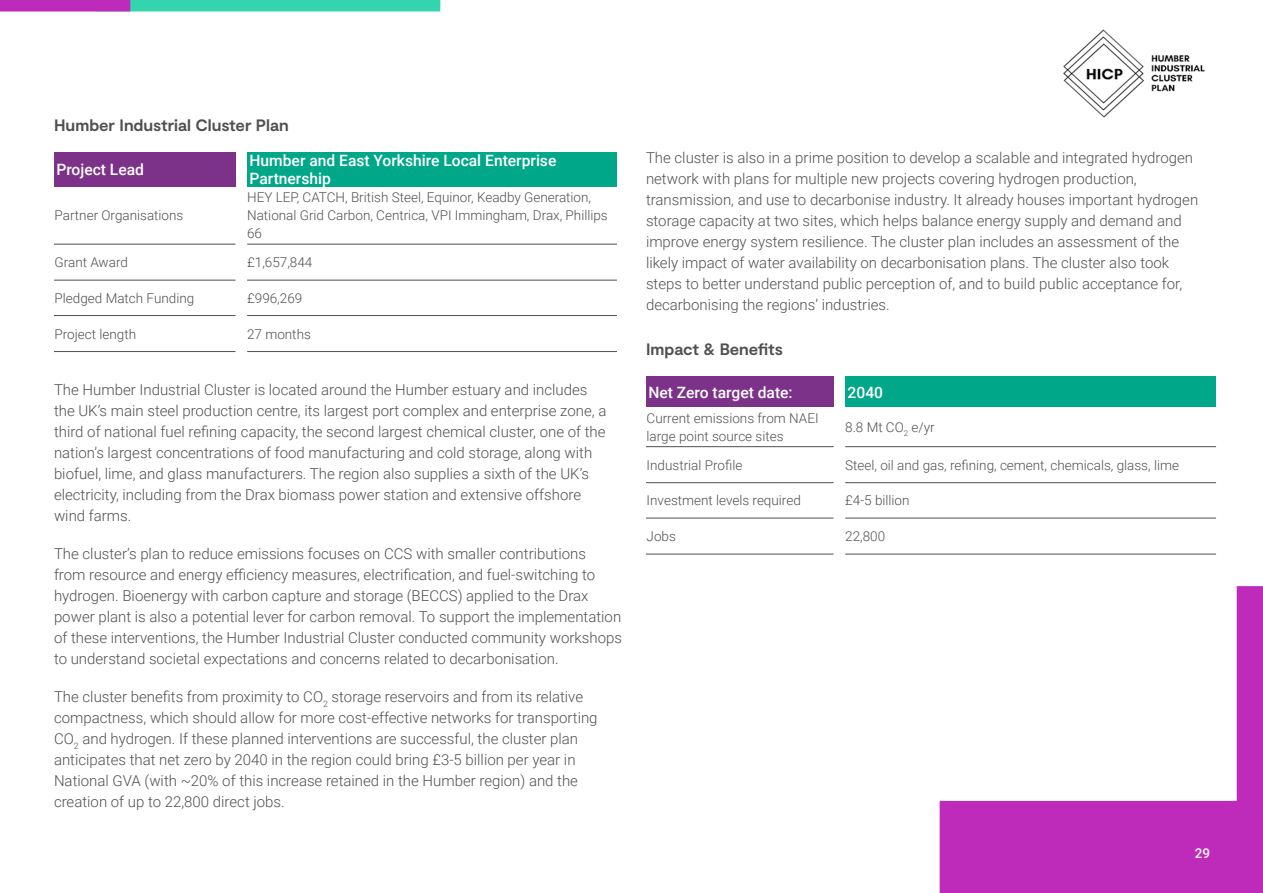
<style>
.page{position:relative;width:1263px;height:893px;background:#fff}
.page>*{position:absolute;margin:0;border:0;box-sizing:border-box;transform-origin:0 0}
.t1{font:700 16.5px "Moderat";letter-spacing:-.005em;color:#505050}
.t2{font:500 15.6px/18px "Roboto";color:#fff}
.t3{font:300 15px/21px "Roboto";color:#505050}
.t4{font:300 13.5px/18px "Roboto";color:#505050}
.t5{font:500 13.5px "Roboto";color:#fdfdfd}
</style>
<div class="page">
<svg style="left:940px;top:586px;width:323px;height:307px"></svg>
<svg style="left:0;top:0;width:440px;height:11px;background:#5ca2b1"></svg>
<img style="left:1063px;top:29px;width:142px;height:89px">
<div style="left:54px;top:152px;width:181px;height:34px;background:#7d328a"></div>
<div style="left:247px;top:152px;width:370px;height:34px;background:#00a788"></div>
<hr style="left:54px;top:244px;width:181px;height:1px;background:#505050">
<hr style="left:247px;top:244px;width:370px;height:1px;background:#505050">
<hr style="left:54px;top:280px;width:181px;height:1px;background:#505050">
<hr style="left:247px;top:280px;width:370px;height:1px;background:#505050">
<hr style="left:54px;top:315px;width:181px;height:1px;background:#505050">
<hr style="left:247px;top:315px;width:370px;height:1px;background:#505050">
<hr style="left:54px;top:351px;width:181px;height:1px;background:#505050">
<hr style="left:247px;top:351px;width:370px;height:1px;background:#505050">
<div style="left:646px;top:377px;width:187px;height:30px;background:#7d328a"></div>
<div style="left:845px;top:377px;width:371px;height:30px;background:#00a788"></div>
<hr style="left:646px;top:446px;width:187px;height:1px;background:#505050">
<hr style="left:845px;top:446px;width:371px;height:1px;background:#505050">
<hr style="left:646px;top:482px;width:187px;height:1px;background:#505050">
<hr style="left:845px;top:482px;width:371px;height:1px;background:#505050">
<hr style="left:646px;top:518px;width:187px;height:1px;background:#505050">
<hr style="left:845px;top:518px;width:371px;height:1px;background:#505050">
<hr style="left:646px;top:554px;width:187px;height:1px;background:#505050">
<hr style="left:845px;top:554px;width:371px;height:1px;background:#505050">
<p class="t1" style="left:54px;top:116px;width:236px">Humber Industrial Cluster Plan</p>
<p class="t2" style="left:56px;top:160px;width:89px">Project Lead</p>
<p class="t2" style="left:250px;top:151px;width:308px">Humber and East Yorkshire Local Enterprise<br>Partnership</p>
<p class="t4" style="left:55px;top:206px;width:130px">Partner Organisations</p>
<p class="t4" style="left:247px;top:188px;width:362px">HEY LEP, CATCH, British Steel, Equinor, Keadby Generation,<br>National Grid Carbon, Centrica, VPI Immingham, Drax, Phillips<br>66</p>
<p class="t4" style="left:55px;top:253px;width:75px">Grant Award</p>
<p class="t4" style="left:247px;top:253px;width:67px">£1,657,844</p>
<p class="t4" style="left:55px;top:289px;width:141px">Pledged Match Funding</p>
<p class="t4" style="left:247px;top:289px;width:57px">£996,269</p>
<p class="t4" style="left:55px;top:324px;width:83px">Project length</p>
<p class="t4" style="left:247px;top:324px;width:65px">27 months</p>
<p class="t3" style="left:54px;top:378px;width:554px">The Humber Industrial Cluster is located around the Humber estuary and includes the UK’s main steel production centre, its largest port complex and enterprise zone, a third of national fuel refining capacity, the second largest chemical cluster, one of the nation’s largest concentrations of food manufacturing and cold storage, along with biofuel, lime, and glass manufacturers. The region also supplies a sixth of the UK’s electricity, including from the Drax biomass power station and extensive offshore wind farms.</p>
<p class="t3" style="left:54px;top:542px;width:569px">The cluster’s plan to reduce emissions focuses on CCS with smaller contributions<br>from resource and energy efficiency measures, electrification, and fuel-switching to hydrogen. Bioenergy with carbon capture and storage (BECCS) applied to the Drax power plant is also a potential lever for carbon removal. To support the implementation of these interventions, the Humber Industrial Cluster conducted community workshops to understand societal expectations and concerns related to decarbonisation.</p>
<p class="t3" style="left:54px;top:685px;width:545px">The cluster benefits from proximity to CO<sub>2</sub> storage reservoirs and from its relative compactness, which should allow for more cost-effective networks for transporting CO<sub>2</sub> and hydrogen. If these planned interventions are successful, the cluster plan anticipates that net zero by 2040 in the region could bring £3-5 billion per year in National GVA (with ~20% of this increase retained in the Humber region) and the creation of up to 22,800 direct jobs.</p>
<p class="t3" style="left:646px;top:147px;width:554px">The cluster is also in a prime position to develop a scalable and integrated hydrogen network with plans for multiple new projects covering hydrogen production, transmission, and use to decarbonise industry. It already houses important hydrogen storage capacity at two sites, which helps balance energy supply and demand and improve energy system resilience. The cluster plan includes an assessment of the likely impact of water availability on decarbonisation plans. The cluster also took steps to better understand public perception of, and to build public acceptance for, decarbonising the regions’ industries.</p>
<p class="t1" style="left:646px;top:340px;width:138px">Impact &amp; Benefits</p>
<p class="t2" style="left:648px;top:383px;width:146px">Net Zero target date:</p>
<p class="t2" style="left:848px;top:383px;width:37px">2040</p>
<p class="t4" style="left:647px;top:408px;width:174px">Current emissions from NAEI large point source sites</p>
<p class="t4" style="left:845px;top:417px;width:91px">8.8 Mt CO<sub>2</sub> e/yr</p>
<p class="t4" style="left:647px;top:455px;width:97px">Industrial Profile</p>
<p class="t4" style="left:845px;top:455px;width:335px">Steel, oil and gas, refining, cement, chemicals, glass, lime</p>
<p class="t4" style="left:647px;top:491px;width:156px">Investment levels required</p>
<p class="t4" style="left:845px;top:491px;width:66px">£4-5 billion</p>
<p class="t4" style="left:647px;top:527px;width:31px">Jobs</p>
<p class="t4" style="left:845px;top:527px;width:41px">22,800</p>
<p class="t5" style="left:1195px;top:844px;width:17px">29</p>
</div>
